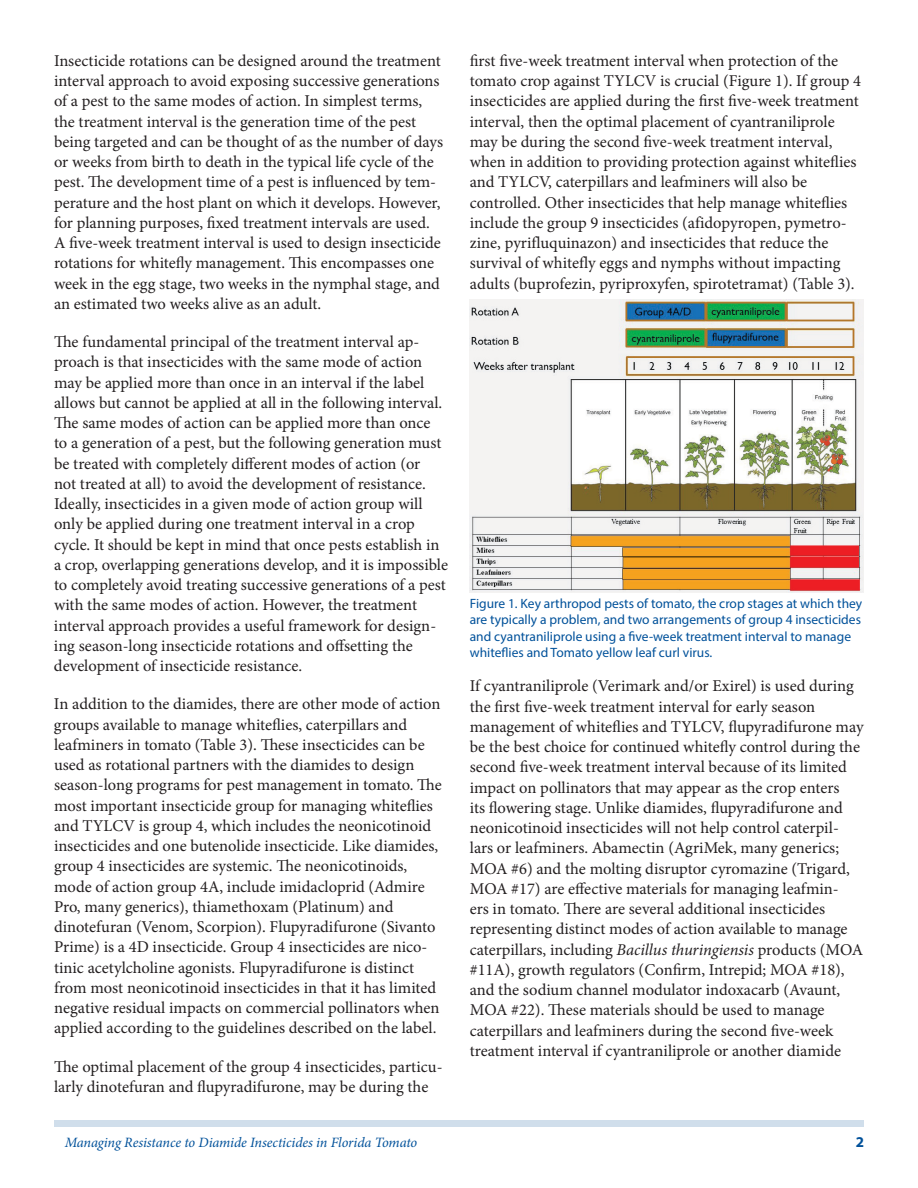
<style>
.page{position:relative;width:918px;height:1188px;background:#fff}
.page>*{position:absolute;margin:0;border:0;box-sizing:border-box;transform-origin:0 0}
.Paragraph{font:16.5px/20.2px "Minion Pro";color:#231f20}
.t1{font:700 15px "Myriad Pro";color:#01519a}
.RunningTitleItalics{font:italic 14.25px "Minion Pro";letter-spacing:-.005em;color:#01519a}
.t2{font:13.5px/16.5px "Myriad Pro";color:#01519a}
.s1{font-style:italic}
</style>
<div class="page">
<div style="left:54px;top:1120px;width:810px;height:7px;background:#d0deeb"></div>
<img style="left:470px;top:300px;width:394px;height:292px">
<p class="Paragraph" style="left:54px;top:51px;width:391px">Insecticide rotations can be designed around the treatment interval approach to avoid exposing successive generations of a pest to the same modes of action. In simplest terms, the treatment interval is the generation time of the pest being targeted and can be thought of as the number of days or weeks from birth to death in the typical life cycle of the pest. The development time of a pest is influenced by tem&shy;perature and the host plant on which it develops. However, for planning purposes, fixed treatment intervals are used.<br>A five-week treatment interval is used to design insecticide rotations for whitefly management. This encompasses one week in the egg stage, two weeks in the nymphal stage, and an estimated two weeks alive as an adult.</p>
<p class="Paragraph" style="left:54px;top:332px;width:396px">The fundamental principal of the treatment interval ap&shy;proach is that insecticides with the same mode of action may be applied more than once in an interval if the label allows but cannot be applied at all in the following interval.<br>The same modes of action can be applied more than once<br>to a generation of a pest, but the following generation must be treated with completely different modes of action (or<br>not treated at all) to avoid the development of resistance.<br>Ideally, insecticides in a given mode of action group will only be applied during one treatment interval in a crop cycle. It should be kept in mind that once pests establish in a crop, overlapping generations develop, and it is impossible to completely avoid treating successive generations of a pest with the same modes of action. However, the treatment interval approach provides a useful framework for design&shy;ing season-long insecticide rotations and offsetting the development of insecticide resistance.</p>
<p class="Paragraph" style="left:54px;top:694px;width:389px">In addition to the diamides, there are other mode of action groups available to manage whiteflies, caterpillars and leafminers in tomato (Table 3). These insecticides can be used as rotational partners with the diamides to design season-long programs for pest management in tomato. The most important insecticide group for managing whiteflies and TYLCV is group 4, which includes the neonicotinoid insecticides and one butenolide insecticide. Like diamides, group 4 insecticides are systemic. The neonicotinoids, mode of action group 4A, include imidacloprid (Admire Pro, many generics), thiamethoxam (Platinum) and dinotefuran (Venom, Scorpion). Flupyradifurone (Sivanto Prime) is a 4D insecticide. Group 4 insecticides are nico&shy;tinic acetylcholine agonists. Flupyradifurone is distinct from most neonicotinoid insecticides in that it has limited negative residual impacts on commercial pollinators when applied according to the guidelines described on the label.</p>
<p class="Paragraph" style="left:54px;top:1056px;width:390px">The optimal placement of the group 4 insecticides, particu&shy;larly dinotefuran and flupyradifurone, may be during the</p>
<p class="Paragraph" style="left:470px;top:51px;width:393px">first five-week treatment interval when protection of the tomato crop against TYLCV is crucial (Figure 1). If group 4 insecticides are applied during the first five-week treatment interval, then the optimal placement of cyantraniliprole may be during the second five-week treatment interval, when in addition to providing protection against whiteflies and TYLCV, caterpillars and leafminers will also be controlled. Other insecticides that help manage whiteflies include the group 9 insecticides (afidopyropen, pymetro&shy;zine, pyrifluquinazon) and insecticides that reduce the survival of whitefly eggs and nymphs without impacting adults (buprofezin, pyriproxyfen, spirotetramat) (Table 3).</p>
<p class="t2" style="left:470px;top:595px;width:394px">Figure 1. Key arthropod pests of tomato, the crop stages at which they are typically a problem, and two arrangements of group 4 insecticides and cyantraniliprole using a five-week treatment interval to manage whiteflies and Tomato yellow leaf curl virus.</p>
<p class="Paragraph" style="left:470px;top:676px;width:395px">If cyantraniliprole (Verimark and/or Exirel) is used during the first five-week treatment interval for early season management of whiteflies and TYLCV, flupyradifurone may be the best choice for continued whitefly control during the second five-week treatment interval because of its limited impact on pollinators that may appear as the crop enters<br>its flowering stage. Unlike diamides, flupyradifurone and neonicotinoid insecticides will not help control caterpil&shy;lars or leafminers. Abamectin (AgriMek, many generics; MOA #6) and the molting disruptor cyromazine (Trigard, MOA #17) are effective materials for managing leafmin-<br>ers in tomato. There are several additional insecticides representing distinct modes of action available to manage caterpillars, including <span class="s1">Bacillus thuringiensis</span> products (MOA #11A), growth regulators (Confirm, Intrepid; MOA #18), and the sodium channel modulator indoxacarb (Avaunt, MOA #22). These materials should be used to manage caterpillars and leafminers during the second five-week treatment interval if cyantraniliprole or another diamide</p>
<p class="RunningTitleItalics" style="left:65px;top:1133px;width:354px">Managing Resistance to Diamide Insecticides in Florida Tomato</p>
<p class="t1" style="left:856px;top:1133px;width:10px">2</p>
</div>
